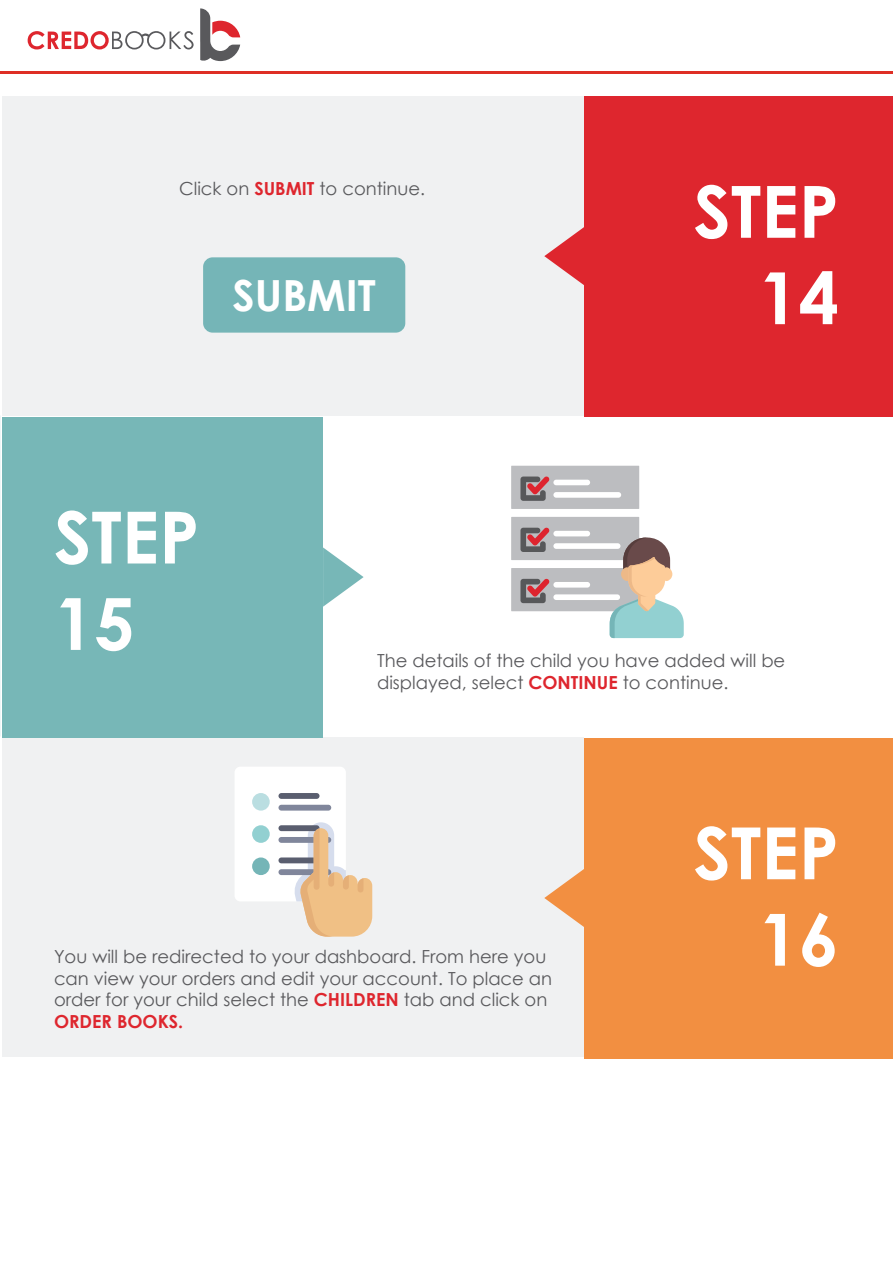
<style>
.page{position:relative;width:893px;height:1263px;background:#fff}
.page>*{position:absolute;margin:0;border:0;box-sizing:border-box;transform-origin:0 0}
.t1{font:700 72px/86.4px "Century Gothic";color:#fff;text-align:right}
.t2{font:700 42.9px "Century Gothic";color:#fff}
.t3{font:18px/21.6px "Century Gothic";color:#59595c}
.s1{font-weight:700;color:#de262e}
</style>
<div class="page">
<hr style="left:1px;top:71px;width:892px;height:3px;background:#de2f25">
<svg style="left:200px;top:8px;width:40px;height:54px"></svg>
<svg style="left:28px;top:31px;width:166px;height:18px"></svg>
<div style="left:2px;top:737px;width:581px;height:320px;background:#f0f1f2"></div>
<div style="left:2px;top:96px;width:581px;height:320px;background:#f0f1f2"></div>
<div style="left:585px;top:96px;width:308px;height:321px;background:#de262e"></div>
<svg style="left:544px;top:226px;width:41px;height:60px"></svg>
<div style="left:2px;top:417px;width:321px;height:320px;background:#77b7b7"></div>
<svg style="left:323px;top:547px;width:41px;height:60px"></svg>
<div style="left:585px;top:737px;width:308px;height:321px;background:#f28f41"></div>
<svg style="left:544px;top:868px;width:41px;height:60px"></svg>
<div style="left:203px;top:257px;width:202px;height:76px;background:#75b5b7;border-radius:9px"></div>
<div style="left:511px;top:466px;width:128px;height:43px;background:#bcbdc0"></div>
<div style="left:553px;top:480px;width:37px;height:5px;background:#fff;border-radius:3px"></div>
<div style="left:553px;top:492px;width:68px;height:6px;background:#fff;border-radius:3px"></div>
<svg style="left:520px;top:476px;width:30px;height:25px"></svg>
<svg style="left:511px;top:517px;width:173px;height:121px"></svg>
<div style="left:235px;top:767px;width:111px;height:134px;background:#fff;border-radius:6px"></div>
<div style="left:252px;top:793px;width:18px;height:18px;background:#badee1;border-radius:50%"></div>
<div style="left:252px;top:825px;width:18px;height:18px;background:#92d0d1;border-radius:50%"></div>
<div style="left:252px;top:857px;width:18px;height:18px;background:#75b5b7;border-radius:50%"></div>
<div style="left:278px;top:837px;width:53px;height:6px;background:#80869b;border-radius:3px"></div>
<div style="left:278px;top:825px;width:41px;height:6px;background:#5a5e6f;border-radius:3px"></div>
<div style="left:278px;top:869px;width:53px;height:6px;background:#80869b;border-radius:3px"></div>
<div style="left:278px;top:857px;width:41px;height:6px;background:#5a5e6f;border-radius:3px"></div>
<div style="left:278px;top:805px;width:53px;height:6px;background:#80869b;border-radius:3px"></div>
<div style="left:278px;top:793px;width:41px;height:6px;background:#5a5e6f;border-radius:3px"></div>
<svg style="left:294px;top:822px;width:78px;height:114px"></svg>
<p class="t3" style="left:179px;top:178px;width:247px">Click on <span class="s1">SUBMIT</span> to continue.</p>
<h2 class="t2" style="left:233px;top:263px;width:145px">SUBMIT</h2>
<h1 class="t1" style="left:54px;top:491px;width:147px;text-align:left">STEP<br>15</h1>
<h1 class="t1" style="left:693px;top:165px;width:147px">STEP<br>14</h1>
<p class="t3" style="left:377px;top:649px;width:410px">The details of the child you have added will be displayed, select <span class="s1">CONTINUE</span> to continue.</p>
<p class="t3" style="left:54px;top:945px;width:500px">You will be redirected to your dashboard. From here you can view your orders and edit your account. To place an</p>
<p class="t3" style="left:54px;top:989px;width:495px">order for your child select the <span class="s1">CHILDREN</span> tab and click on<br><span class="s1">ORDER BOOKS.</span></p>
<h1 class="t1" style="left:693px;top:807px;width:147px">STEP</h1>
<h1 class="t1" style="left:758px;top:893px;width:82px">16</h1>
</div>
